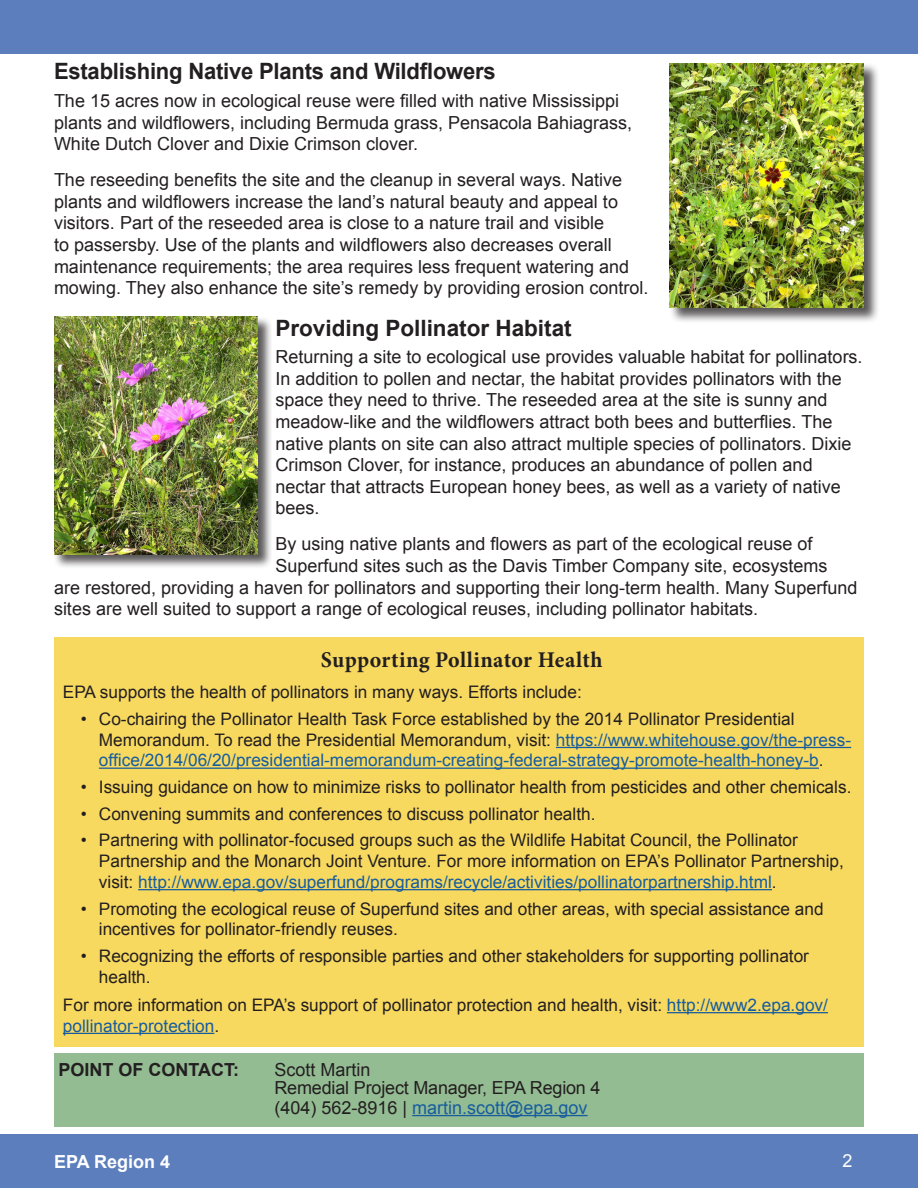
<style>
.page{position:relative;width:918px;height:1188px;background:#fff}
.page>*{position:absolute;margin:0;border:0;box-sizing:border-box;transform-origin:0 0}
.t1{font:700 22.5px "Arial";letter-spacing:-.01em;color:#231f20}
.Box_Title{font:700 22.5px "Minion Pro";letter-spacing:.015em;color:#231f20}
.t2{font:18px/21.6px "Arial";color:#231f20}
.t3{font:18px "Arial";color:#175d9e}
.t4{font:700 18px "Arial";color:#231f20}
.t5{font:700 18px "Arial";color:#fff}
.t6{font:18px "Arial";color:#fff}
.box_text{font:17.25px/20.7px "Arial";color:#231f20}
.s1{color:#175d9e}
.s2{color:#231f20}
</style>
<div class="page">
<div style="left:0;top:1134px;width:918px;height:54px;background:#5d7ebc"></div>
<div style="left:54px;top:1054px;width:810px;height:73px;background:#94bc93"></div>
<hr style="left:412px;top:1115px;width:176px;height:1px;background:#175d9e">
<div style="left:669px;top:62px;width:210px;height:262px;background:#231f20;opacity:.75"></div>
<img style="left:670px;top:63px;width:194px;height:245px">
<div style="left:54px;top:316px;width:218px;height:254px;background:#231f20;opacity:.75"></div>
<img style="left:54px;top:317px;width:203px;height:237px">
<div style="left:0;top:0;width:918px;height:54px;background:#5d7ebc"></div>
<div style="left:54px;top:637px;width:810px;height:410px;background:#f8d960"></div>
<hr style="left:556px;top:747px;width:295px;height:1px;background:#175d9e">
<hr style="left:99px;top:768px;width:720px;height:1px;background:#175d9e">
<hr style="left:138px;top:889px;width:634px;height:1px;background:#175d9e">
<hr style="left:667px;top:1012px;width:161px;height:1px;background:#175d9e">
<hr style="left:63px;top:1033px;width:151px;height:1px;background:#175d9e">
<p class="t1" style="left:54px;top:56px;width:443px">Establishing Native Plants and Wildflowers</p>
<p class="t2" style="left:54px;top:90px;width:580px">The 15 acres now in ecological reuse were filled with native Mississippi plants and wildflowers, including Bermuda grass, Pensacola Bahiagrass,<br>White Dutch Clover and Dixie Crimson clover.</p>
<p class="t2" style="left:54px;top:169px;width:596px">The reseeding benefits the site and the cleanup in several ways. Native plants and wildflowers increase the land’s natural beauty and appeal to visitors. Part of the reseeded area is close to a nature trail and visible<br>to passersby. Use of the plants and wildflowers also decreases overall maintenance requirements; the area requires less frequent watering and mowing. They also enhance the site’s remedy by providing erosion control.</p>
<p class="t1" style="left:275px;top:313px;width:298px">Providing Pollinator Habitat</p>
<p class="t2" style="left:275px;top:346px;width:589px">Returning a site to ecological use provides valuable habitat for pollinators.<br>In addition to pollen and nectar, the habitat provides pollinators with the space they need to thrive. The reseeded area at the site is sunny and meadow-like and the wildflowers attract both bees and butterflies. The native plants on site can also attract multiple species of pollinators. Dixie Crimson Clover, for instance, produces an abundance of pollen and nectar that attracts European honey bees, as well as a variety of native bees.</p>
<p class="t2" style="left:275px;top:533px;width:539px">By using native plants and flowers as part of the ecological reuse of</p>
<p class="t2" style="left:275px;top:555px;width:554px">Superfund sites such as the Davis Timber Company site, ecosystems</p>
<p class="t2" style="left:54px;top:577px;width:805px">are restored, providing a haven for pollinators and supporting their long-term health. Many Superfund</p>
<p class="t2" style="left:54px;top:598px;width:706px">sites are well suited to support a range of ecological reuses, including pollinator habitats.</p>
<p class="Box_Title" style="left:321px;top:644px;width:283px">Supporting Pollinator Health</p>
<p class="box_text" style="left:63px;top:682px;width:521px">EPA supports the health of pollinators in many ways. Efforts include:</p>
<p class="box_text" style="left:99px;top:709px;width:754px;text-indent:-18px">• Co-chairing the Pollinator Health Task Force established by the 2014 Pollinator Presidential<br>Memorandum. To read the Presidential Memorandum, visit: <span class="s1">https://www.whitehouse.gov/the-press&shy;office/2014/06/20/presidential-memorandum-creating-federal-strategy-promote-health-honey-b</span>.</p>
<p class="box_text" style="left:81px;top:777px;width:772px">• Issuing guidance on how to minimize risks to pollinator health from pesticides and other chemicals.</p>
<p class="box_text" style="left:81px;top:804px;width:516px">• Convening summits and conferences to discuss pollinator health.</p>
<p class="box_text" style="left:99px;top:830px;width:746px;text-indent:-18px">• Partnering with pollinator-focused groups such as the Wildlife Habitat Council, the Pollinator<br>Partnership and the Monarch Joint Venture. For more information on EPA’s Pollinator Partnership, visit: <span class="s1">http://www.epa.gov/superfund/programs/recycle/activities/pollinatorpartnership.html</span>.</p>
<p class="box_text" style="left:99px;top:898px;width:726px;text-indent:-18px">• Promoting the ecological reuse of Superfund sites and other areas, with special assistance and incentives for pollinator-friendly reuses.</p>
<p class="box_text" style="left:99px;top:946px;width:712px;text-indent:-18px">• Recognizing the efforts of responsible parties and other stakeholders for supporting pollinator health.</p>
<p class="box_text" style="left:63px;top:995px;width:767px">For more information on EPA’s support of pollinator protection and health, visit: <span class="s1">http://www2.epa.gov/ pollinator-protection</span>.</p>
<p class="t4" style="left:58px;top:1058px;width:182px">POINT OF CONTACT:</p>
<p class="t2" style="left:274px;top:1059px;width:98px">Scott Martin</p>
<p class="t2" style="left:274px;top:1077px;width:328px">Remedial Project Manager, EPA Region 4</p>
<p class="t3" style="left:274px;top:1096px;width:315px"><span class="s2">(404) 562-8916 |</span> martin.scott@epa.gov</p>
<p class="t5" style="left:54px;top:1149px;width:118px">EPA Region 4</p>
<p class="t6" style="left:842px;top:1149px;width:12px">2</p>
</div>
